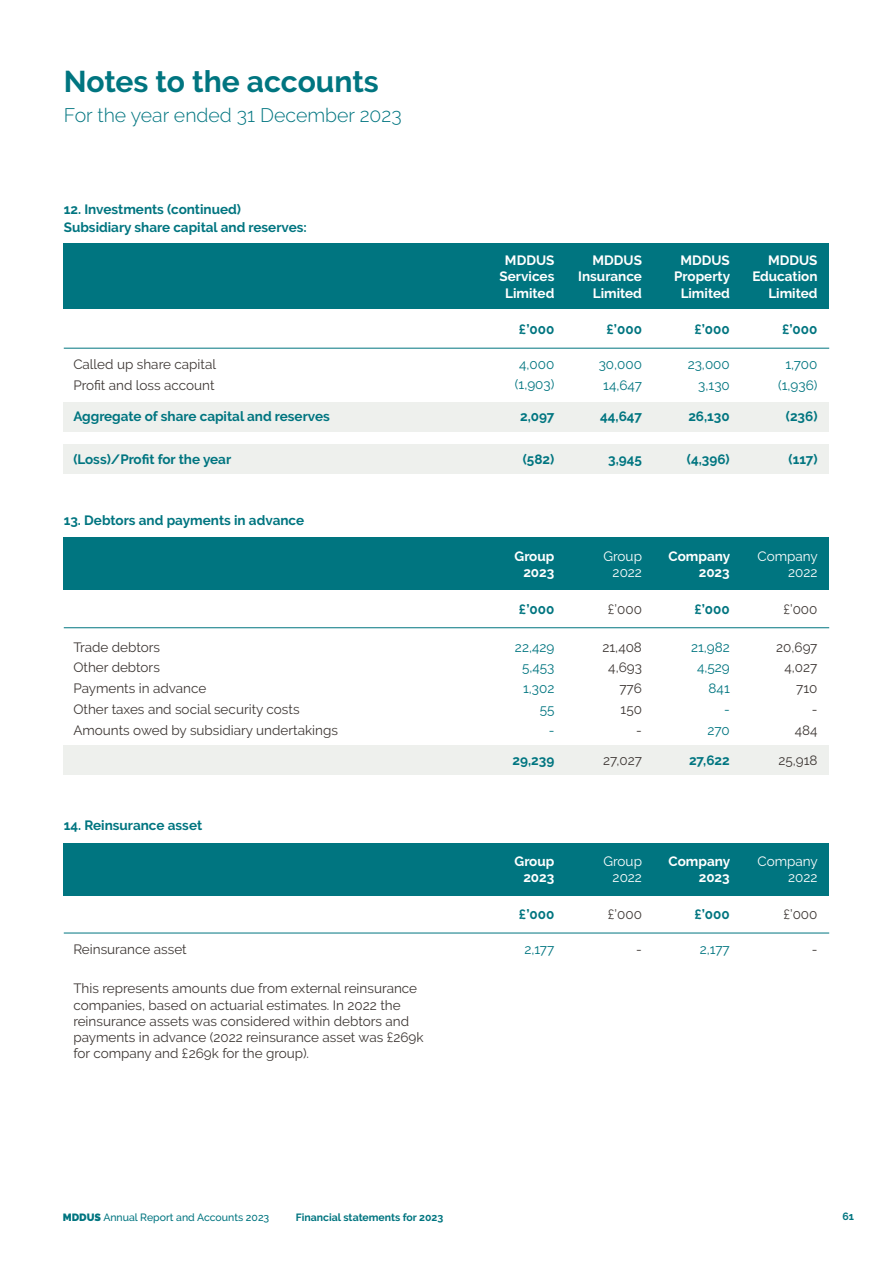
<style>
.page{position:relative;width:893px;height:1263px;background:#fff}
.page>*{position:absolute;margin:0;border:0;box-sizing:border-box;transform-origin:0 0}
.t1{font:700 30px "Raleway";letter-spacing:-.005em;color:#007580}
.t2{font:300 19.5px "Raleway";color:#007580}
.t3{font:13.5px/16.2px "Raleway";color:#3e3835}
.t4{font:700 13.5px "Raleway";color:#007580}
.t5{font:700 13.5px "Raleway";color:#fff}
.t6{font:13.5px "Raleway";color:#007580}
.t7{font:13.5px "Raleway";color:#fff}
.t8{font:500 10.5px "Raleway";color:#007580}
.t9{font:700 10.5px "Raleway";color:#007580}
.s1{font-weight:900}
</style>
<div class="page">
<div style="left:64px;top:843px;width:765px;height:53px;background:#007580"></div>
<div style="left:64px;top:745px;width:765px;height:30px;background:#eef0ed"></div>
<div style="left:64px;top:537px;width:765px;height:53px;background:#007580"></div>
<div style="left:64px;top:444px;width:765px;height:30px;background:#eef0ed"></div>
<div style="left:64px;top:402px;width:765px;height:30px;background:#eef0ed"></div>
<div style="left:64px;top:243px;width:765px;height:66px;background:#007580"></div>
<hr style="left:64px;top:348px;width:765px;height:1px;background:#007580">
<hr style="left:64px;top:627px;width:765px;height:1px;background:#007580">
<hr style="left:64px;top:933px;width:765px;height:1px;background:#007580">
<p class="t1" style="left:64px;top:64px;width:317px">Notes to the accounts</p>
<p class="t2" style="left:64px;top:104px;width:339px">For the year ended 31 December 2023</p>
<p class="t4" style="left:64px;top:201px;width:179px">12. Investments (continued)</p>
<p class="t4" style="left:64px;top:220px;width:245px">Subsidiary share capital and reserves:</p>
<p class="t5" style="left:505px;top:253px;width:51px">MDDUS</p>
<p class="t5" style="left:500px;top:269px;width:56px">Services</p>
<p class="t5" style="left:505px;top:285px;width:51px">Limited</p>
<p class="t4" style="left:519px;top:321px;width:37px">£’000</p>
<p class="t5" style="left:593px;top:253px;width:51px">MDDUS</p>
<p class="t5" style="left:578px;top:269px;width:65px">Insurance</p>
<p class="t5" style="left:593px;top:285px;width:51px">Limited</p>
<p class="t5" style="left:680px;top:253px;width:51px">MDDUS</p>
<p class="t5" style="left:674px;top:269px;width:57px">Property</p>
<p class="t5" style="left:681px;top:285px;width:51px">Limited</p>
<p class="t5" style="left:768px;top:253px;width:51px">MDDUS</p>
<p class="t5" style="left:752px;top:269px;width:67px">Education</p>
<p class="t5" style="left:768px;top:285px;width:51px">Limited</p>
<p class="t4" style="left:607px;top:322px;width:37px">£’000</p>
<p class="t4" style="left:694px;top:322px;width:37px">£’000</p>
<p class="t4" style="left:782px;top:322px;width:37px">£’000</p>
<p class="t3" style="left:73px;top:356px;width:144px">Called up share capital</p>
<p class="t6" style="left:785px;top:356px;width:33px">1,700</p>
<p class="t3" style="left:73px;top:377px;width:143px">Profit and loss account</p>
<p class="t6" style="left:519px;top:356px;width:37px">4,000</p>
<p class="t6" style="left:515px;top:377px;width:41px">(1,903)</p>
<p class="t6" style="left:599px;top:356px;width:45px">30,000</p>
<p class="t6" style="left:688px;top:356px;width:44px">23,000</p>
<p class="t6" style="left:603px;top:377px;width:40px">14,647</p>
<p class="t6" style="left:698px;top:377px;width:33px">3,130</p>
<p class="t6" style="left:778px;top:377px;width:41px">(1,936)</p>
<p class="t4" style="left:73px;top:408px;width:258px">Aggregate of share capital and reserves</p>
<p class="t4" style="left:520px;top:408px;width:36px">2,097</p>
<p class="t4" style="left:600px;top:408px;width:43px">44,647</p>
<p class="t4" style="left:688px;top:408px;width:43px">26,130</p>
<p class="t4" style="left:786px;top:408px;width:33px">(236)</p>
<p class="t4" style="left:73px;top:451px;width:159px">(Loss)/Profit for the year</p>
<p class="t4" style="left:523px;top:451px;width:33px">(582)</p>
<p class="t4" style="left:608px;top:451px;width:35px">3,945</p>
<p class="t4" style="left:687px;top:451px;width:44px">(4,396)</p>
<p class="t4" style="left:788px;top:451px;width:31px">(117)</p>
<p class="t4" style="left:64px;top:512px;width:242px">13. Debtors and payments in advance</p>
<p class="t3" style="left:73px;top:639px;width:88px">Trade debtors</p>
<p class="t3" style="left:73px;top:659px;width:88px">Other debtors</p>
<p class="t3" style="left:73px;top:680px;width:135px">Payments in advance</p>
<p class="t3" style="left:73px;top:701px;width:228px">Other taxes and social security costs</p>
<p class="t5" style="left:515px;top:548px;width:41px">Group</p>
<p class="t5" style="left:523px;top:564px;width:33px">2023</p>
<p class="t4" style="left:519px;top:601px;width:37px">£’000</p>
<p class="t6" style="left:515px;top:639px;width:41px">22,429</p>
<p class="t6" style="left:522px;top:660px;width:34px">5,453</p>
<p class="t6" style="left:523px;top:680px;width:33px">1,302</p>
<p class="t6" style="left:540px;top:701px;width:16px">55</p>
<p class="t3" style="left:73px;top:722px;width:266px">Amounts owed by subsidiary undertakings</p>
<p class="t6" style="left:549px;top:722px;width:7px">-</p>
<p class="t4" style="left:64px;top:817px;width:140px">14. Reinsurance asset</p>
<p class="t3" style="left:73px;top:941px;width:115px">Reinsurance asset</p>
<p class="t3" style="left:73px;top:980px;width:352px">This represents amounts due from external reinsurance companies, based on actuarial estimates. In 2022 the reinsurance assets was considered within debtors and payments in advance (2022 reinsurance asset was £269k for company and £269k for the group).</p>
<p class="t4" style="left:513px;top:752px;width:43px">29,239</p>
<p class="t5" style="left:515px;top:853px;width:41px">Group</p>
<p class="t5" style="left:523px;top:870px;width:33px">2023</p>
<p class="t4" style="left:519px;top:906px;width:37px">£’000</p>
<p class="t6" style="left:524px;top:941px;width:32px">2,177</p>
<p class="t7" style="left:604px;top:548px;width:40px">Group</p>
<p class="t7" style="left:613px;top:564px;width:31px">2022</p>
<p class="t3" style="left:608px;top:601px;width:36px">£’000</p>
<p class="t3" style="left:602px;top:639px;width:41px">21,408</p>
<p class="t3" style="left:608px;top:659px;width:35px">4,693</p>
<p class="t3" style="left:619px;top:680px;width:24px">776</p>
<p class="t3" style="left:621px;top:701px;width:23px">150</p>
<p class="t3" style="left:636px;top:722px;width:7px">-</p>
<p class="t3" style="left:603px;top:752px;width:40px">27,027</p>
<p class="t5" style="left:668px;top:548px;width:63px">Company</p>
<p class="t5" style="left:699px;top:565px;width:33px">2023</p>
<p class="t4" style="left:694px;top:601px;width:37px">£’000</p>
<p class="t6" style="left:691px;top:639px;width:40px">21,982</p>
<p class="t6" style="left:697px;top:660px;width:34px">4,529</p>
<p class="t6" style="left:709px;top:681px;width:23px">841</p>
<p class="t6" style="left:724px;top:701px;width:7px">-</p>
<p class="t6" style="left:707px;top:722px;width:24px">270</p>
<p class="t4" style="left:689px;top:753px;width:42px">27,622</p>
<p class="t7" style="left:757px;top:548px;width:62px">Company</p>
<p class="t7" style="left:788px;top:564px;width:31px">2022</p>
<p class="t3" style="left:783px;top:601px;width:36px">£’000</p>
<p class="t3" style="left:776px;top:639px;width:43px">20,697</p>
<p class="t3" style="left:785px;top:659px;width:34px">4,027</p>
<p class="t3" style="left:796px;top:680px;width:23px">710</p>
<p class="t3" style="left:812px;top:701px;width:7px">-</p>
<p class="t3" style="left:795px;top:722px;width:24px">484</p>
<p class="t3" style="left:778px;top:752px;width:41px">25,918</p>
<p class="t7" style="left:604px;top:853px;width:40px">Group</p>
<p class="t7" style="left:613px;top:870px;width:31px">2022</p>
<p class="t3" style="left:608px;top:906px;width:36px">£’000</p>
<p class="t3" style="left:636px;top:941px;width:7px">-</p>
<p class="t6" style="left:700px;top:942px;width:32px">2,177</p>
<p class="t3" style="left:812px;top:941px;width:7px">-</p>
<p class="t5" style="left:668px;top:854px;width:63px">Company</p>
<p class="t5" style="left:699px;top:870px;width:33px">2023</p>
<p class="t4" style="left:694px;top:906px;width:37px">£’000</p>
<p class="t7" style="left:757px;top:853px;width:62px">Company</p>
<p class="t7" style="left:788px;top:870px;width:31px">2022</p>
<p class="t3" style="left:783px;top:906px;width:36px">£’000</p>
<p class="t8" style="left:63px;top:1211px;width:208px"><span class="s1">MDDUS</span> Annual Report and Accounts 2023</p>
<p class="t9" style="left:296px;top:1211px;width:149px">Financial statements for 2023</p>
<p class="t9" style="left:843px;top:1210px;width:13px">61</p>
</div>
